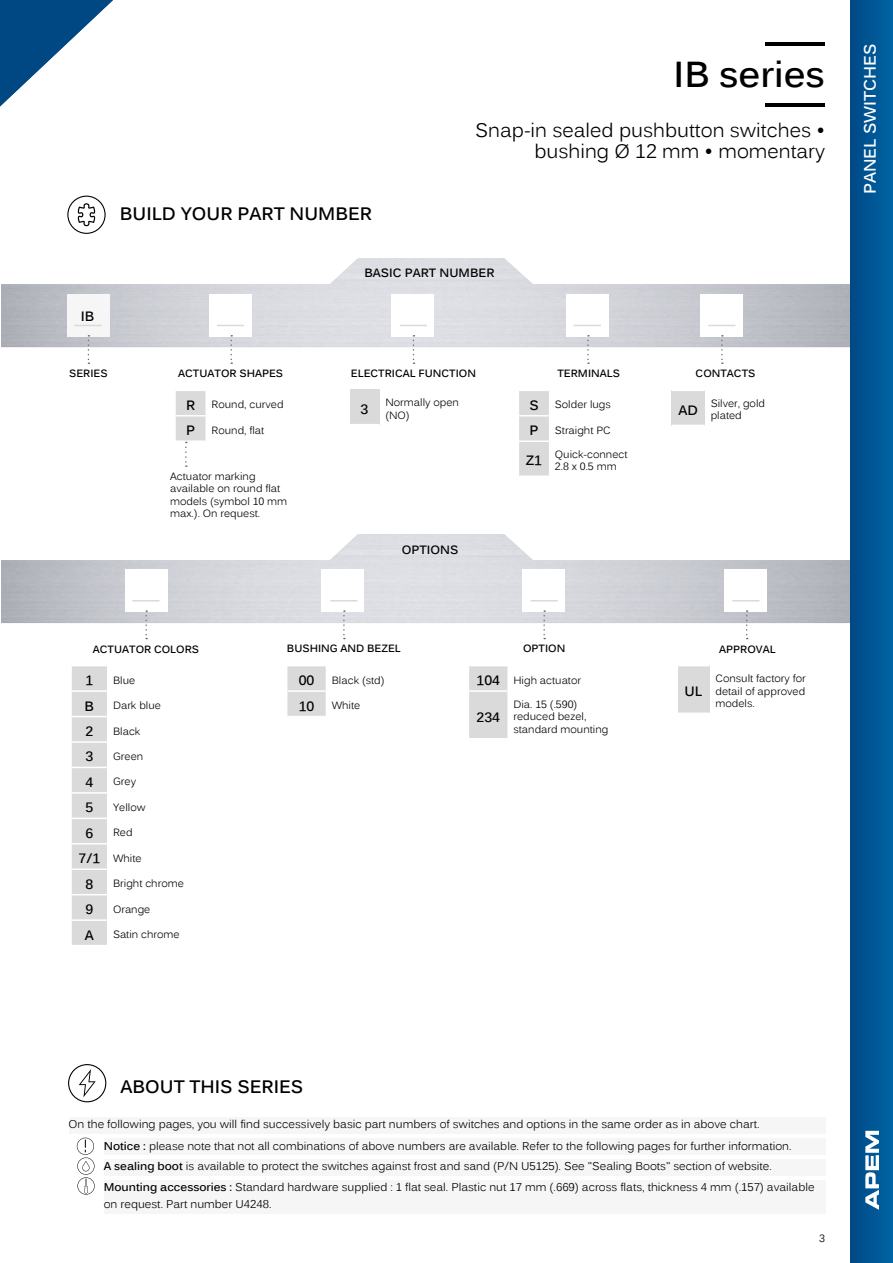
<style>
.page{position:relative;width:893px;height:1263px;background:#fff}
.page>*{position:absolute;margin:0;border:0;box-sizing:border-box;transform-origin:0 0}
.t1{font:700 36px "Kalinga";color:#000}
.t2{font:19.5px/21px "Kalinga";color:#000;text-align:right}
.t3{font:700 18px "Kalinga";color:#000}
.t4{font:700 16.5px "Kalinga";color:#fff}
.t5{font:700 13.5px "Kalinga";color:#000}
.t6{font:700 12px "Kalinga";color:#000}
.t7{font:11.25px/20.7px "Kalinga";color:#000}
.t8{font:10.5px/12.6px "Kalinga";color:#000}
.t9{font:700 10.5px "Kalinga";color:#000}
.s1{font-weight:700;font-size:13.5px}
.s2{font-weight:700}
</style>
<div class="page">
<svg style="left:0;top:0;width:113px;height:106px"></svg>
<svg style="left:67px;top:196px;width:39px;height:38px"></svg>
<div style="left:72px;top:666px;width:35px;height:279px;background:#dadada"></div>
<hr style="left:72px;top:690px;width:35px;height:2px;background:#fff">
<hr style="left:72px;top:716px;width:35px;height:1px;background:#fff">
<hr style="left:72px;top:741px;width:35px;height:2px;background:#fff">
<hr style="left:72px;top:767px;width:35px;height:1px;background:#fff">
<hr style="left:72px;top:792px;width:35px;height:2px;background:#fff">
<hr style="left:72px;top:817px;width:35px;height:2px;background:#fff">
<hr style="left:72px;top:843px;width:35px;height:1px;background:#fff">
<hr style="left:72px;top:868px;width:35px;height:2px;background:#fff">
<hr style="left:72px;top:894px;width:35px;height:1px;background:#fff">
<hr style="left:72px;top:919px;width:35px;height:2px;background:#fff">
<svg style="left:145px;top:610px;width:2px;height:29px"></svg>
<svg style="left:132px;top:600px;width:27px;height:1px"></svg>
<div style="left:469px;top:666px;width:38px;height:72px;background:#dadada"></div>
<hr style="left:469px;top:690px;width:38px;height:2px;background:#fff">
<svg style="left:543px;top:610px;width:2px;height:29px"></svg>
<svg style="left:531px;top:600px;width:27px;height:1px"></svg>
<svg style="left:287px;top:666px;width:39px;height:50px;background:#dbdbdb"></svg>
<hr style="left:287px;top:690px;width:39px;height:2px;background:#fff">
<svg style="left:343px;top:610px;width:2px;height:29px"></svg>
<svg style="left:330px;top:600px;width:27px;height:1px"></svg>
<div style="left:678px;top:666px;width:31px;height:47px;background:#dadada"></div>
<hr style="left:678px;top:712px;width:31px;height:2px;background:#fff">
<svg style="left:746px;top:610px;width:2px;height:29px"></svg>
<svg style="left:732px;top:600px;width:27px;height:1px"></svg>
<div style="left:350px;top:390px;width:29px;height:35px;background:#dadada"></div>
<svg style="left:350px;top:424px;width:29px;height:1px"></svg>
<div style="left:672px;top:390px;width:33px;height:35px;background:#dadada"></div>
<hr style="left:672px;top:390px;width:33px;height:1px;background:#fff">
<div style="left:67px;top:294px;width:43px;height:43px;background:#f6f6f6"></div>
<svg style="left:88px;top:335px;width:1px;height:29px"></svg>
<svg style="left:413px;top:335px;width:1px;height:29px"></svg>
<svg style="left:721px;top:335px;width:2px;height:29px"></svg>
<svg style="left:75px;top:325px;width:27px;height:1px"></svg>
<svg style="left:400px;top:325px;width:27px;height:1px"></svg>
<div style="left:519px;top:391px;width:30px;height:84px;background:#dadada"></div>
<hr style="left:519px;top:415px;width:30px;height:1px;background:#fff">
<hr style="left:519px;top:440px;width:30px;height:2px;background:#fff">
<svg style="left:587px;top:335px;width:2px;height:29px"></svg>
<svg style="left:574px;top:325px;width:27px;height:1px"></svg>
<svg style="left:708px;top:325px;width:27px;height:1px"></svg>
<svg style="left:230px;top:335px;width:2px;height:29px"></svg>
<svg style="left:217px;top:325px;width:27px;height:1px"></svg>
<svg style="left:176px;top:391px;width:29px;height:76px"></svg>
<hr style="left:766px;top:103px;width:59px;height:3px;background:#000">
<hr style="left:766px;top:43px;width:59px;height:3px;background:#000">
<svg style="left:68px;top:1064px;width:38px;height:38px"></svg>
<div style="left:104px;top:1138px;width:721px;height:17px;background:#f6f6f6"></div>
<div style="left:104px;top:1159px;width:721px;height:17px;background:#f6f6f6"></div>
<div style="left:104px;top:1180px;width:721px;height:33px;background:#f6f6f6"></div>
<svg style="left:77px;top:1138px;width:18px;height:56px"></svg>
<div style="left:69px;top:1117px;width:756px;height:17px;background:#f6f6f6"></div>
<div style="left:850px;top:0;width:43px;height:1263px;background:linear-gradient(to right,#004885,#0064a4)"></div>
<svg style="left:865px;top:1131px;width:14px;height:79px"></svg>
<h1 class="t1" style="left:674px;top:51px;width:153px">IB series</h1>
<h3 class="t3" style="left:120px;top:202px;width:254px">BUILD YOUR PART NUMBER</h3>
<h2 class="t2" style="left:475px;top:122px;width:351px">Snap-in sealed pushbutton switches • bushing Ø 12 mm • momentary</h2>
<p class="t5" style="left:81px;top:308px;width:15px">IB</p>
<p class="t6" style="left:364px;top:265px;width:132px">BASIC PART NUMBER</p>
<p class="t9" style="left:351px;top:366px;width:127px">ELECTRICAL FUNCTION</p>
<p class="t9" style="left:178px;top:367px;width:106px">ACTUATOR SHAPES</p>
<p class="t9" style="left:557px;top:367px;width:64px">TERMINALS</p>
<p class="t8" style="left:186px;top:399px;width:99px"><span class="s1">R</span> Round, curved</p>
<p class="t8" style="left:186px;top:425px;width:80px"><span class="s1">P</span> Round, flat</p>
<p class="t8" style="left:170px;top:470px;width:119px">Actuator marking available on round flat models (symbol 10 mm max.). On request.</p>
<p class="t9" style="left:69px;top:367px;width:40px">SERIES</p>
<p class="t9" style="left:696px;top:367px;width:61px">CONTACTS</p>
<p class="t5" style="left:361px;top:400px;width:9px">3</p>
<p class="t8" style="left:385px;top:397px;width:75px">Normally open (NO)</p>
<p class="t5" style="left:678px;top:401px;width:21px">AD</p>
<p class="t8" style="left:711px;top:398px;width:56px">Silver, gold plated</p>
<p class="t8" style="left:529px;top:399px;width:83px"><span class="s1">S</span> Solder lugs</p>
<p class="t8" style="left:529px;top:425px;width:83px"><span class="s1">P</span> Straight PC</p>
<p class="t5" style="left:526px;top:452px;width:18px">Z1</p>
<p class="t8" style="left:555px;top:449px;width:74px">Quick-connect<br>2.8 x 0.5 mm</p>
<p class="t9" style="left:93px;top:642px;width:108px">ACTUATOR COLORS</p>
<p class="t5" style="left:85px;top:671px;width:9px">1</p>
<p class="t8" style="left:113px;top:675px;width:24px">Blue</p>
<p class="t5" style="left:85px;top:697px;width:11px">B</p>
<p class="t8" style="left:113px;top:700px;width:49px">Dark blue</p>
<p class="t5" style="left:85px;top:722px;width:9px">2</p>
<p class="t8" style="left:113px;top:725px;width:29px">Black</p>
<p class="t5" style="left:85px;top:748px;width:9px">3</p>
<p class="t8" style="left:113px;top:751px;width:32px">Green</p>
<p class="t5" style="left:85px;top:773px;width:9px">4</p>
<p class="t8" style="left:113px;top:776px;width:25px">Grey</p>
<p class="t5" style="left:85px;top:799px;width:9px">5</p>
<p class="t8" style="left:113px;top:802px;width:34px">Yellow</p>
<p class="t5" style="left:85px;top:824px;width:9px">6</p>
<p class="t8" style="left:113px;top:827px;width:21px">Red</p>
<p class="t8" style="left:79px;top:853px;width:65px"><span class="s1">7/1</span> White</p>
<p class="t5" style="left:85px;top:875px;width:9px">8</p>
<p class="t8" style="left:113px;top:878px;width:72px">Bright chrome</p>
<p class="t5" style="left:85px;top:900px;width:9px">9</p>
<p class="t8" style="left:113px;top:904px;width:39px">Orange</p>
<p class="t5" style="left:85px;top:926px;width:11px">A</p>
<p class="t8" style="left:113px;top:929px;width:68px">Satin chrome</p>
<p class="t6" style="left:402px;top:542px;width:58px">OPTIONS</p>
<p class="t9" style="left:287px;top:642px;width:115px">BUSHING AND BEZEL</p>
<p class="t5" style="left:299px;top:671px;width:17px">00</p>
<p class="t8" style="left:332px;top:675px;width:54px">Black (std)</p>
<p class="t5" style="left:299px;top:697px;width:17px">10</p>
<p class="t8" style="left:332px;top:700px;width:30px">White</p>
<p class="t9" style="left:523px;top:642px;width:44px">OPTION</p>
<p class="t8" style="left:476px;top:675px;width:106px"><span class="s1">104</span> High actuator</p>
<p class="t5" style="left:476px;top:708px;width:25px">234</p>
<p class="t8" style="left:513px;top:698px;width:96px">Dia. 15 (.590) reduced bezel, standard mounting</p>
<p class="t5" style="left:685px;top:683px;width:20px">UL</p>
<p class="t9" style="left:719px;top:642px;width:58px">APPROVAL</p>
<p class="t8" style="left:715px;top:673px;width:92px;text-align:justify">Consult factory for detail of approved models.</p>
<h3 class="t4" style="left:859px;top:194px;width:152px;rotate:-90deg">PANEL SWITCHES</h3>
<h3 class="t3" style="left:120px;top:1075px;width:184px">ABOUT THIS SERIES</h3>
<p class="t7" style="left:69px;top:1115px;width:692px">On the following pages, you will find successively basic part numbers of switches and options in the same order as in above chart.</p>
<p class="t7" style="left:104px;top:1136px;width:712px"><span class="s2">Notice :</span> please note that not all combinations of above numbers are available. Refer to the following pages for further information.<br><span class="s2">A sealing boot</span> is available to protect the switches against frost and sand (P/N U5125). See "Sealing Boots" section of website.<br><span class="s2">Mounting accessories :</span> Standard hardware supplied : 1 flat seal. Plastic nut 17 mm (.669) across flats, thickness 4 mm (.157) available</p>
<p class="t7" style="left:104px;top:1194px;width:169px">on request. Part number U4248.</p>
<p class="t8" style="left:819px;top:1232px;width:7px">3</p>
</div>
